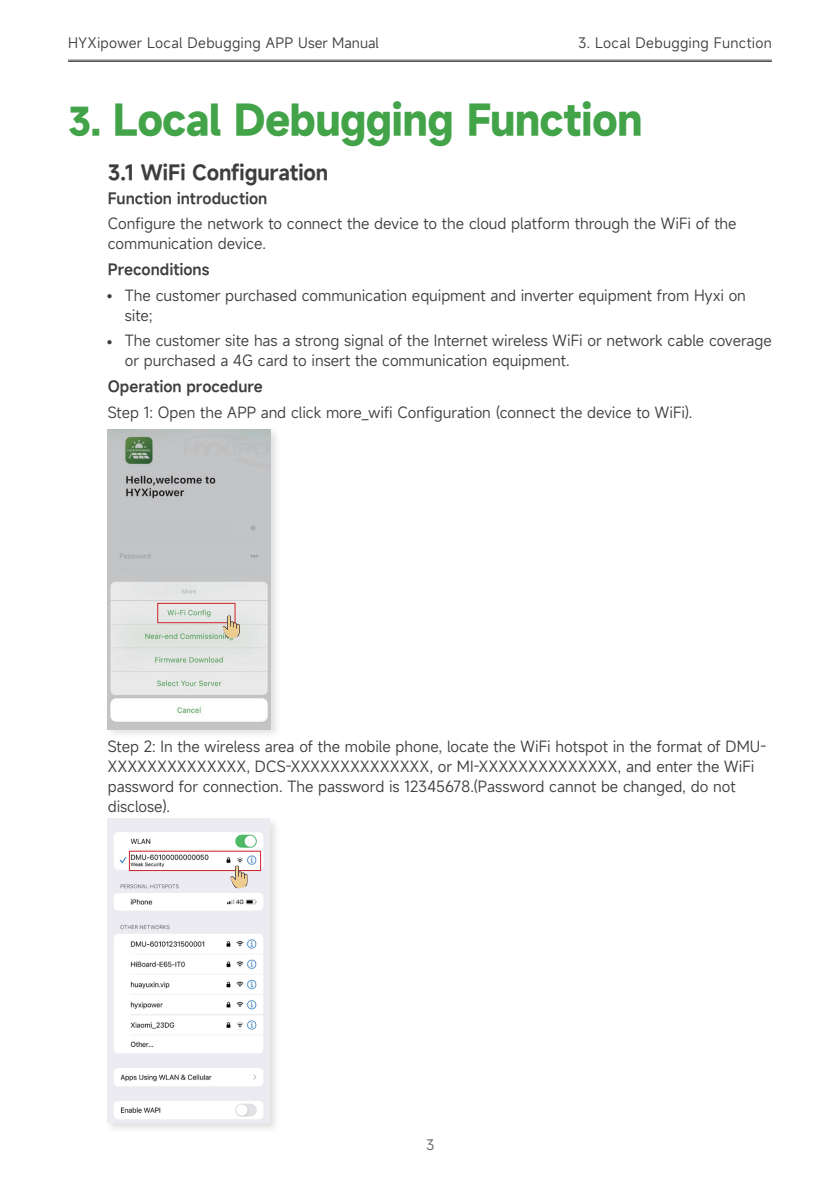
<style>
.page{position:relative;width:840px;height:1191px;background:#fff}
.page>*{position:absolute;margin:0;border:0;box-sizing:border-box;transform-origin:0 0}
.t1{font:700 40px "Mi Sans";letter-spacing:-.02em;color:#42a349}
.t2{font:600 20px "Mi Sans";letter-spacing:-.015em;color:#3e3e3f}
.t3{font:15px/20px "Mi Sans";color:#3e3e3f}
.t4{font:600 15px "Mi Sans";color:#3e3e3f}
.t5{font:14px "Mi Sans";letter-spacing:.02em;color:#3e3e3f}
.t6{font:14px "Mi Sans";color:#606063}
.s1{font-size:36px}
</style>
<div class="page">
<hr style="left:68px;top:60px;width:703px;height:1px;background:#4b4c4d">
<hr style="left:68px;top:61px;width:703px;height:1px;background:#4b4c4d">
<div style="left:105px;top:816px;width:175px;height:317px;background:#6c6d70;opacity:.2"></div>
<img style="left:108px;top:819px;width:162px;height:304px">
<div style="left:106px;top:427px;width:174px;height:312px;background:#6c6d70;opacity:.2"></div>
<img style="left:108px;top:429px;width:162px;height:300px">
<div style="left:118px;top:516px;width:116px;height:20px;background:#c2c3c5"></div>
<div style="left:157px;top:603px;width:78px;height:20px;border:1px solid #d1232a"></div>
<img style="left:223px;top:615px;width:17px;height:23px">
<div style="left:129px;top:850px;width:132px;height:21px;border:1px solid #d1232a"></div>
<img style="left:230px;top:865px;width:17px;height:23px">
<p class="t5" style="left:68px;top:34px;width:312px">HYXipower Local Debugging APP User Manual</p>
<p class="t5" style="left:577px;top:34px;width:195px">3. Local Debugging Function</p>
<h1 class="t1" style="left:68px;top:93px;width:575px"><span class="s1">3.</span> Local Debugging Function</h1>
<h2 class="t2" style="left:108px;top:159px;width:222px">3.1 WiFi Configuration</h2>
<p class="t4" style="left:108px;top:188px;width:161px">Function introduction</p>
<p class="t3" style="left:108px;top:214px;width:630px">Configure the network to connect the device to the cloud platform through the WiFi of the communication device.</p>
<p class="t4" style="left:108px;top:259px;width:103px">Preconditions</p>
<p class="t3" style="left:125px;top:285px;width:622px;text-indent:-23px">• The customer purchased communication equipment and inverter equipment from Hyxi on site;</p>
<p class="t3" style="left:125px;top:331px;width:648px;text-indent:-23px">• The customer site has a strong signal of the Internet wireless WiFi or network cable coverage or purchased a 4G card to insert the communication equipment.</p>
<p class="t4" style="left:108px;top:376px;width:156px">Operation procedure</p>
<p class="t3" style="left:108px;top:402px;width:586px">Step 1: Open the APP and click more_wifi Configuration (connect the device to WiFi).</p>
<p class="t3" style="left:108px;top:736px;width:659px">Step 2: In the wireless area of the mobile phone, locate the WiFi hotspot in the format of DMU-XXXXXXXXXXXXXX, DCS-XXXXXXXXXXXXXX, or MI-XXXXXXXXXXXXXX, and enter the WiFi password for connection. The password is 12345678.(Password cannot be changed, do not disclose).</p>
<p class="t6" style="left:426px;top:1135px;width:10px">3</p>
</div>
